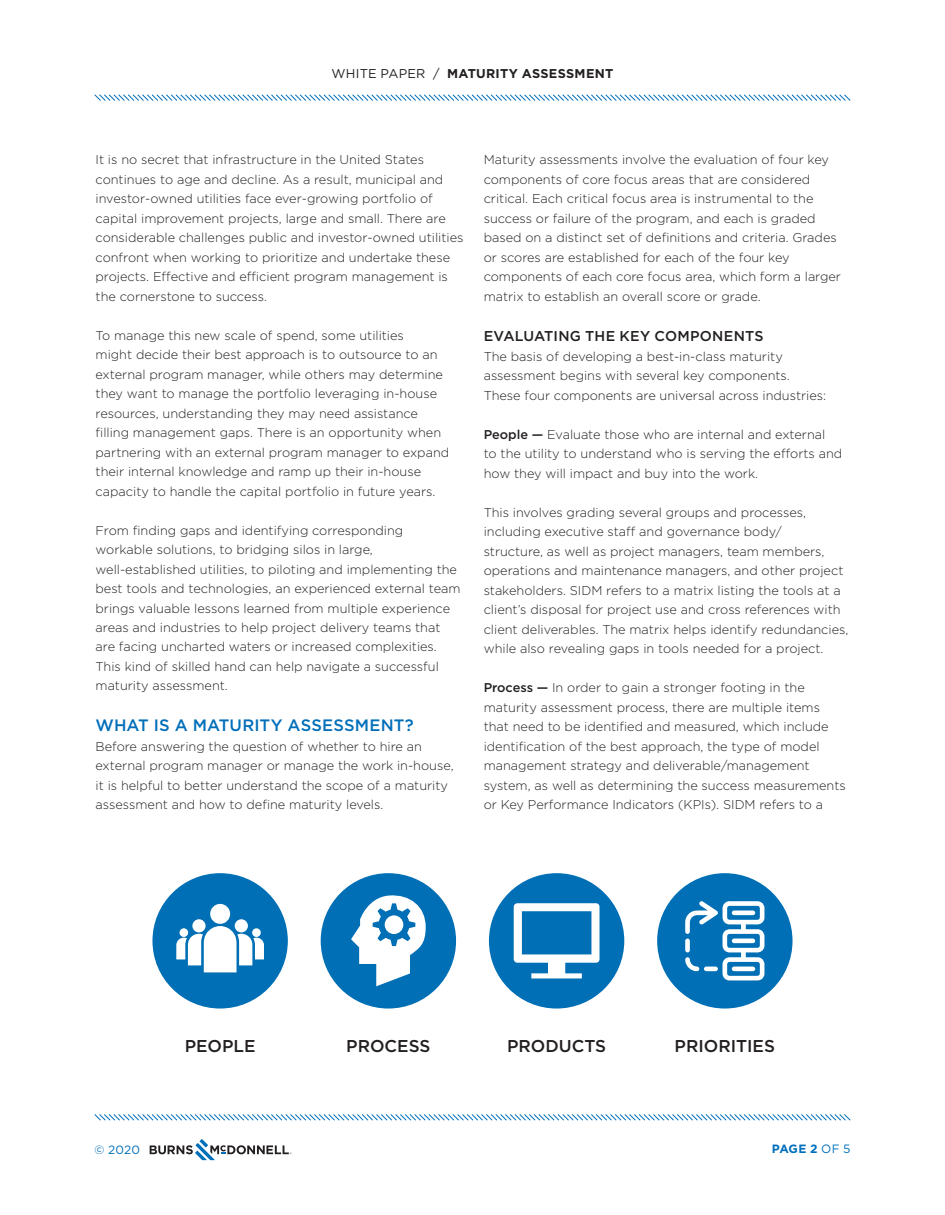
<style>
.page{position:relative;width:945px;height:1215px;background:#fff}
.page>*{position:absolute;margin:0;border:0;box-sizing:border-box;transform-origin:0 0}
.t1{font:500 17.1px "Gotham";color:#231f20}
.t2{font:500 16.5px "Gotham";letter-spacing:.005em;color:#006fba}
.t3{font:500 14.25px "Gotham";letter-spacing:.015em;color:#231f20}
.t4{font:300 12.75px/19.5px "Gotham";color:#231f20}
.t5{font:700 12.75px "Gotham";letter-spacing:.02em;color:#231f20}
.t6{font:700 12px "Gotham";color:#006fba}
.t7{font:12px "Gotham";color:#006fba}
.s1{font-weight:400}
.s2{font-weight:500}
</style>
<div class="page">
<svg style="left:94px;top:94px;width:757px;height:7px"></svg>
<svg style="left:94px;top:1114px;width:757px;height:7px"></svg>
<svg style="left:150px;top:1139px;width:142px;height:21px"></svg>
<div style="left:152px;top:873px;width:136px;height:136px;background:#006fb5;border-radius:50%"></div>
<div style="left:192px;top:919px;width:14px;height:13px;background:#fff;border-radius:50%"></div>
<div style="left:235px;top:919px;width:13px;height:13px;background:#fff;border-radius:50%"></div>
<div style="left:210px;top:904px;width:20px;height:20px;background:#fff;border-radius:50%"></div>
<svg style="left:176px;top:926px;width:88px;height:46px"></svg>
<div style="left:321px;top:873px;width:135px;height:136px;background:#006fb5;border-radius:50%"></div>
<svg style="left:351px;top:895px;width:75px;height:91px"></svg>
<div style="left:489px;top:873px;width:135px;height:136px;background:#006fb5;border-radius:50%"></div>
<svg style="left:514px;top:903px;width:86px;height:75px"></svg>
<div style="left:657px;top:873px;width:136px;height:136px;background:#006fb5;border-radius:50%"></div>
<svg style="left:685px;top:901px;width:79px;height:80px"></svg>
<p class="t5" style="left:332px;top:65px;width:283px"><span class="s1">WHITE PAPER /</span> MATURITY ASSESSMENT</p>
<p class="t4" style="left:96px;top:149px;width:369px">It is no secret that infrastructure in the United States continues to age and decline. As a result, municipal and investor-owned utilities face ever-growing portfolio of capital improvement projects, large and small. There are considerable challenges public and investor‑owned utilities confront when working to prioritize and undertake these projects. Effective and efficient program management is the cornerstone to success.</p>
<p class="t4" style="left:96px;top:325px;width:355px">To manage this new scale of spend, some utilities<br>might decide their best approach is to outsource to an external program manager, while others may determine they want to manage the portfolio leveraging in-house resources, understanding they may need assistance filling management gaps. There is an opportunity when partnering with an external program manager to expand their internal knowledge and ramp up their in-house capacity to handle the capital portfolio in future years.</p>
<p class="t4" style="left:96px;top:520px;width:367px">From finding gaps and identifying corresponding workable solutions, to bridging silos in large, well‑established utilities, to piloting and implementing the best tools and technologies, an experienced external team brings valuable lessons learned from multiple experience areas and industries to help project delivery teams that are facing uncharted waters or increased complexities.<br>This kind of skilled hand can help navigate a successful maturity assessment.</p>
<p class="t2" style="left:96px;top:714px;width:320px">WHAT IS A MATURITY ASSESSMENT?</p>
<p class="t4" style="left:96px;top:736px;width:360px">Before answering the question of whether to hire an external program manager or manage the work in-house, it is helpful to better understand the scope of a maturity assessment and how to define maturity levels.</p>
<p class="t4" style="left:484px;top:149px;width:359px">Maturity assessments involve the evaluation of four key components of core focus areas that are considered critical. Each critical focus area is instrumental to the success or failure of the program, and each is graded based on a distinct set of definitions and criteria. Grades or scores are established for each of the four key components of each core focus area, which form a larger matrix to establish an overall score or grade.</p>
<p class="t3" style="left:484px;top:327px;width:281px">EVALUATING THE KEY COMPONENTS</p>
<p class="t4" style="left:484px;top:346px;width:344px">The basis of developing a best-in-class maturity assessment begins with several key components.<br>These four components are universal across industries:</p>
<p class="t4" style="left:484px;top:424px;width:360px"><span class="s2">People —</span> Evaluate those who are internal and external<br>to the utility to understand who is serving the efforts and how they will impact and buy into the work.</p>
<p class="t4" style="left:484px;top:502px;width:366px">This involves grading several groups and processes, including executive staff and governance body/<br>structure, as well as project managers, team members, operations and maintenance managers, and other project stakeholders. SIDM refers to a matrix listing the tools at a client’s disposal for project use and cross references with client deliverables. The matrix helps identify redundancies, while also revealing gaps in tools needed for a project.</p>
<p class="t4" style="left:484px;top:677px;width:364px"><span class="s2">Process —</span> In order to gain a stronger footing in the maturity assessment process, there are multiple items that need to be identified and measured, which include identification of the best approach, the type of model management strategy and deliverable/management system, as well as determining the success measurements or Key Performance Indicators (KPIs). SIDM refers to a</p>
<h1 class="t1" style="left:185px;top:1035px;width:72px">PEOPLE</h1>
<h1 class="t1" style="left:346px;top:1035px;width:86px">PROCESS</h1>
<h1 class="t1" style="left:507px;top:1035px;width:101px">PRODUCTS</h1>
<h1 class="t1" style="left:675px;top:1035px;width:102px">PRIORITIES</h1>
<p class="t7" style="left:94px;top:1142px;width:47px">© 2020</p>
<p class="t6" style="left:772px;top:1141px;width:80px">PAGE 2 <span class="s1">OF 5</span></p>
</div>
